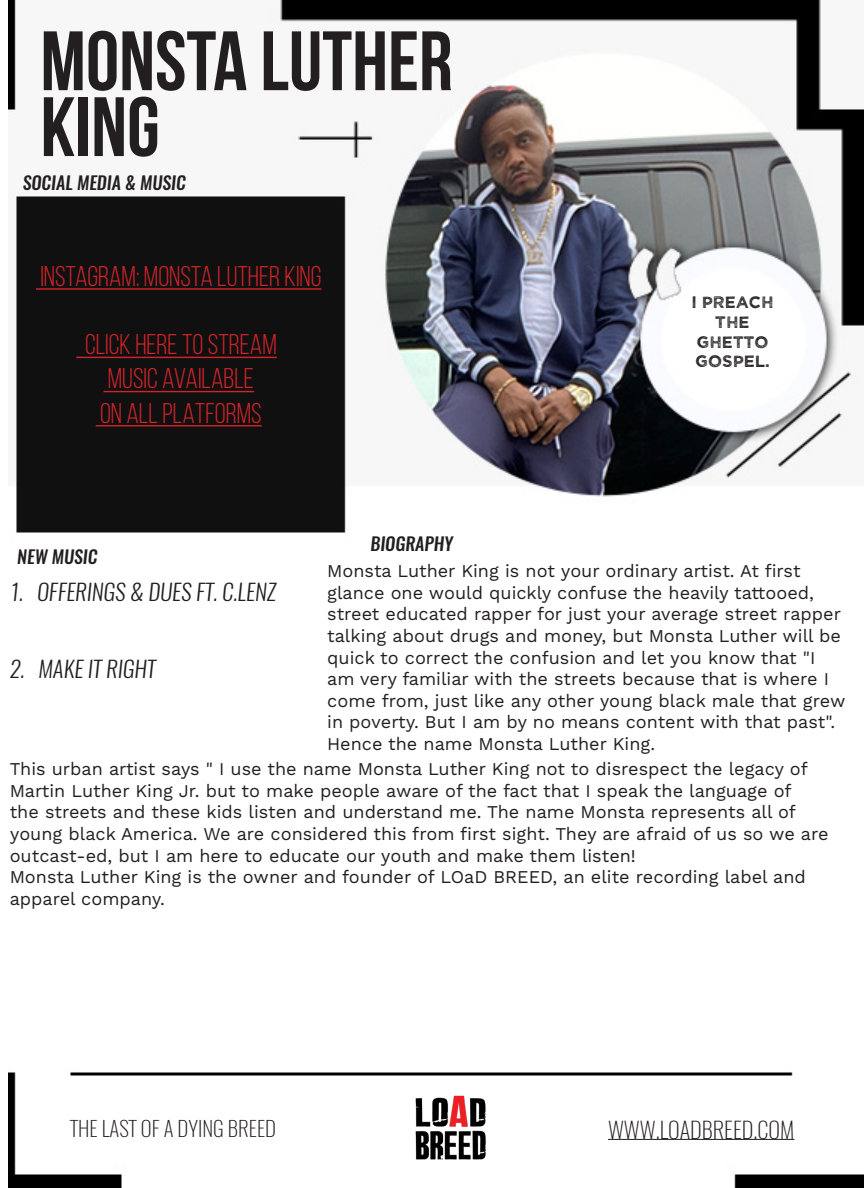
<style>
.page{position:relative;width:864px;height:1188px;background:#fff}
.page>*{position:absolute;margin:0;border:0;box-sizing:border-box;transform-origin:0 0}
.t1{font:700 84px "Bebas Neue";color:#231f20}
.t2{font:28.5px "Bebas Neue";color:#d1232a}
.t3{font:italic 300 22.5px "Oswald";color:#231f20}
.t4{font:200 22.5px "Oswald";color:#231f20}
.t5{font:200 21px "Oswald";color:#231f20}
.t6{font:18px/21.6px "Work Sans";color:#231f20}
.t7{font:italic 500 18px "Oswald";color:#231f20}
.t8{font:16.5px "Wicked Grit";color:#231f20}
</style>
<div class="page">
<img style="left:9px;top:0;width:855px;height:1188px">
<img style="left:393px;top:1072px;width:113px;height:116px">
<hr style="left:608px;top:1139px;width:186px;height:1px;background:#231f20">
<hr style="left:36px;top:288px;width:286px;height:2px;background:#d1232a">
<hr style="left:76px;top:357px;width:201px;height:1px;background:#d1232a">
<hr style="left:104px;top:391px;width:150px;height:1px;background:#d1232a">
<hr style="left:96px;top:425px;width:166px;height:2px;background:#d1232a">
<p class="t1" style="left:40px;top:15px;width:414px">MONSTALUTHER</p>
<p class="t1" style="left:40px;top:81px;width:121px">KING</p>
<p class="t7" style="left:23px;top:170px;width:165px">SOCIAL MEDIA &amp; MUSIC</p>
<p class="t2" style="left:40px;top:261px;width:283px">INSTAGRAM:MONSTALUTHERKING</p>
<p class="t2" style="left:85px;top:329px;width:193px">CLICKHERE TOSTREAM</p>
<p class="t2" style="left:108px;top:363px;width:148px">MUSICAVAILABLE</p>
<p class="t2" style="left:100px;top:398px;width:163px">ONALL PLATFORMS</p>
<p class="t8" style="left:691px;top:291px;width:84px">I PREACH</p>
<p class="t8" style="left:715px;top:311px;width:36px">THE</p>
<p class="t8" style="left:696px;top:331px;width:73px">GHETTO</p>
<p class="t8" style="left:695px;top:351px;width:76px">GOSPEL.</p>
<p class="t7" style="left:370px;top:531px;width:84px">BIOGRAPHY</p>
<p class="t7" style="left:17px;top:544px;width:82px">NEW MUSIC</p>
<p class="t6" style="left:327px;top:561px;width:520px">Monsta Luther King is not your ordinary artist. At first glance one would quickly confuse the heavily tattooed, street educated rapper for just your average street rapper talking about drugs and money, but Monsta Luther will be quick to correct the confusion and let you know that "I am very familiar with the streets because that is where I come from, just like any other young black male that grew in poverty. But I am by no means content with that past ." Hence the name Monsta Luther King.</p>
<p class="t6" style="left:10px;top:759px;width:820px">This urban artist says " I use the name Monsta Luther King not to disrespect the legacy of Martin Luther King Jr. but to make people aware of the fact that I speak the language of<br>the streets and these kids listen and understand me. The name Monsta represents all of young black America. We are considered this from first sight. They are afraid of us so we are outcast-ed, but I am here to educate our youth and make them listen!</p>
<p class="t6" style="left:10px;top:867px;width:798px">Monsta Luther King is the owner and founder of LOaD BREED, an elite recording label and apparel company.</p>
<p class="t3" style="left:37px;top:577px;width:240px">OFFERINGS &amp; DUES FT .C. LENZ</p>
<p class="t3" style="left:10px;top:577px;width:15px">1.</p>
<p class="t3" style="left:10px;top:653px;width:17px">2.</p>
<p class="t3" style="left:38px;top:653px;width:119px">MAKE IT RIGHT</p>
<p class="t5" style="left:70px;top:1114px;width:207px">THE LAST OF A DYING BREED</p>
<p class="t4" style="left:608px;top:1114px;width:188px">WWW.LOADBREED.COM</p>
</div>
